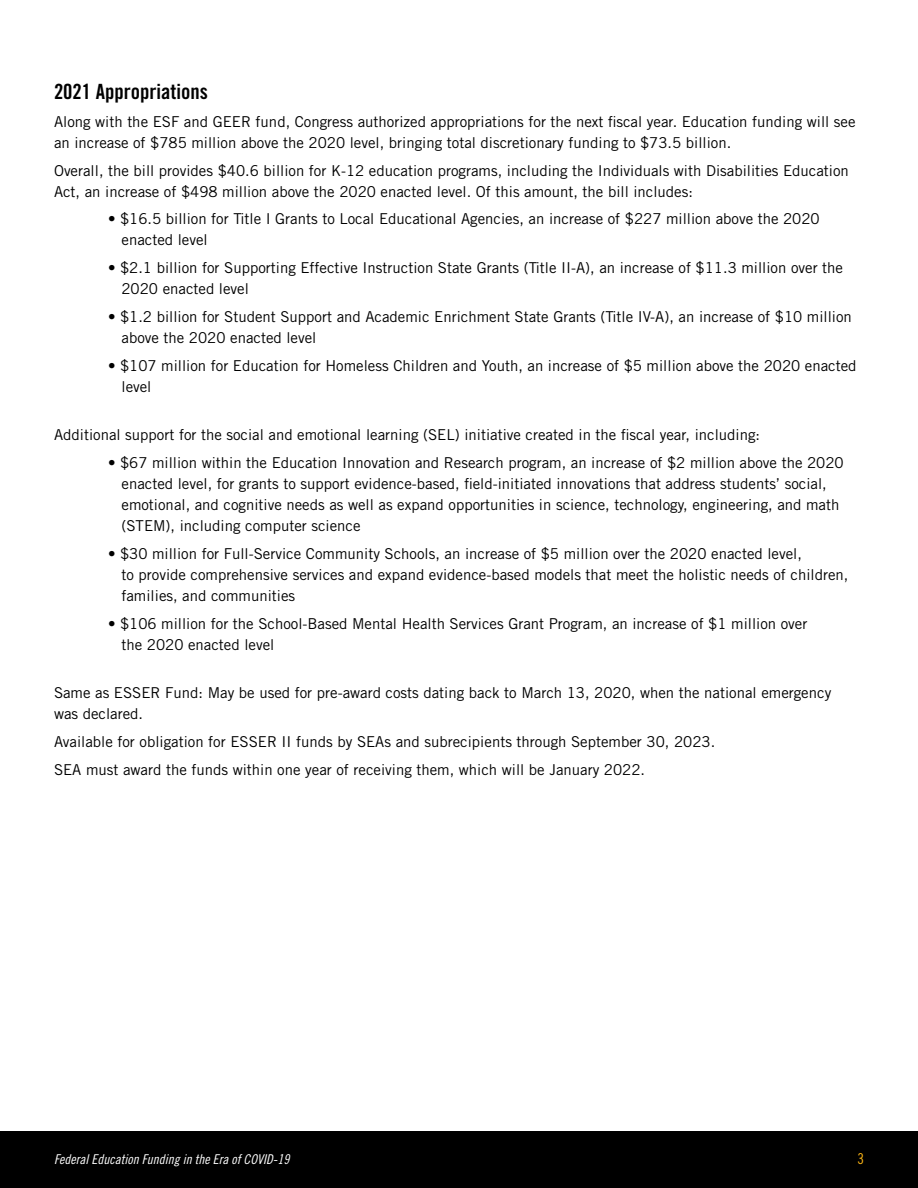
<style>
.page{position:relative;width:918px;height:1188px;background:#fff}
.page>*{position:absolute;margin:0;border:0;box-sizing:border-box;transform-origin:0 0}
.t1{font:21px "Trade Gothic LT Std Bd Cn 20";color:#000}
.t2{font:15px/21px "Trade Gothic LT Std";color:#000}
.t3{font:15px "Trade Gothic LT Std Cn 18";color:#fcb515}
.t4{font:13.5px "Trade Gothic LT Std Cn 18 Obl";color:#fff}
</style>
<div class="page">
<div style="left:0;top:1132px;width:918px;height:56px;background:#000"></div>
<h1 class="t1" style="left:54px;top:79px;width:155px">2021 Appropriations</h1>
<p class="t2" style="left:54px;top:111px;width:803px">Along with the ESF and GEER fund, Congress authorized appropriations for the next fiscal year. Education funding will see an increase of $785 million above the 2020 level, bringing total discretionary funding to $73.5 billion.</p>
<p class="t2" style="left:54px;top:160px;width:796px">Overall, the bill provides $40.6 billion for K-12 education programs, including the Individuals with Disabilities Education<br>Act, an increase of $498 million above the 2020 enacted level. Of this amount, the bill includes:</p>
<p class="t2" style="left:122px;top:208px;width:700px;text-indent:-14px">• $16.5 billion for Title I Grants to Local Educational Agencies, an increase of $227 million above the 2020 enacted level</p>
<p class="t2" style="left:122px;top:257px;width:723px;text-indent:-14px">• $2.1 billion for Supporting Effective Instruction State Grants (Title II-A), an increase of $11.3 million over the<br>2020 enacted level</p>
<p class="t2" style="left:122px;top:306px;width:732px;text-indent:-14px">• $1.2 billion for Student Support and Academic Enrichment State Grants (Title IV-A), an increase of $10 million above the 2020 enacted level</p>
<p class="t2" style="left:122px;top:355px;width:737px;text-indent:-14px">• $107 million for Education for Homeless Children and Youth, an increase of $5 million above the 2020 enacted level</p>
<p class="t2" style="left:54px;top:424px;width:708px">Additional support for the social and emotional learning (SEL) initiative created in the fiscal year, including:</p>
<p class="t2" style="left:122px;top:452px;width:724px;text-indent:-14px">• $67 million within the Education Innovation and Research program, an increase of $2 million above the 2020 enacted level, for grants to support evidence-based, field-initiated innovations that address students’ social, emotional, and cognitive needs as well as expand opportunities in science, technology, engineering, and math (STEM), including computer science</p>
<p class="t2" style="left:122px;top:543px;width:728px;text-indent:-14px">• $30 million for Full-Service Community Schools, an increase of $5 million over the 2020 enacted level,<br>to provide comprehensive services and expand evidence-based models that meet the holistic needs of children, families, and communities</p>
<p class="t2" style="left:122px;top:613px;width:687px;text-indent:-14px">• $106 million for the School-Based Mental Health Services Grant Program, an increase of $1 million over the 2020 enacted level</p>
<p class="t2" style="left:54px;top:682px;width:779px">Same as ESSER Fund: May be used for pre-award costs dating back to March 13, 2020, when the national emergency was declared.</p>
<p class="t2" style="left:54px;top:728px;width:663px;line-height:27.8px">Available for obligation for ESSER II funds by SEAs and subrecipients through September 30, 2023.<br>SEA must award the funds within one year of receiving them, which will be January 2022.</p>
<p class="t4" style="left:54px;top:1151px;width:237px">Federal Education Funding in the Era of COVID-19</p>
<p class="t3" style="left:857px;top:1150px;width:8px">3</p>
</div>
